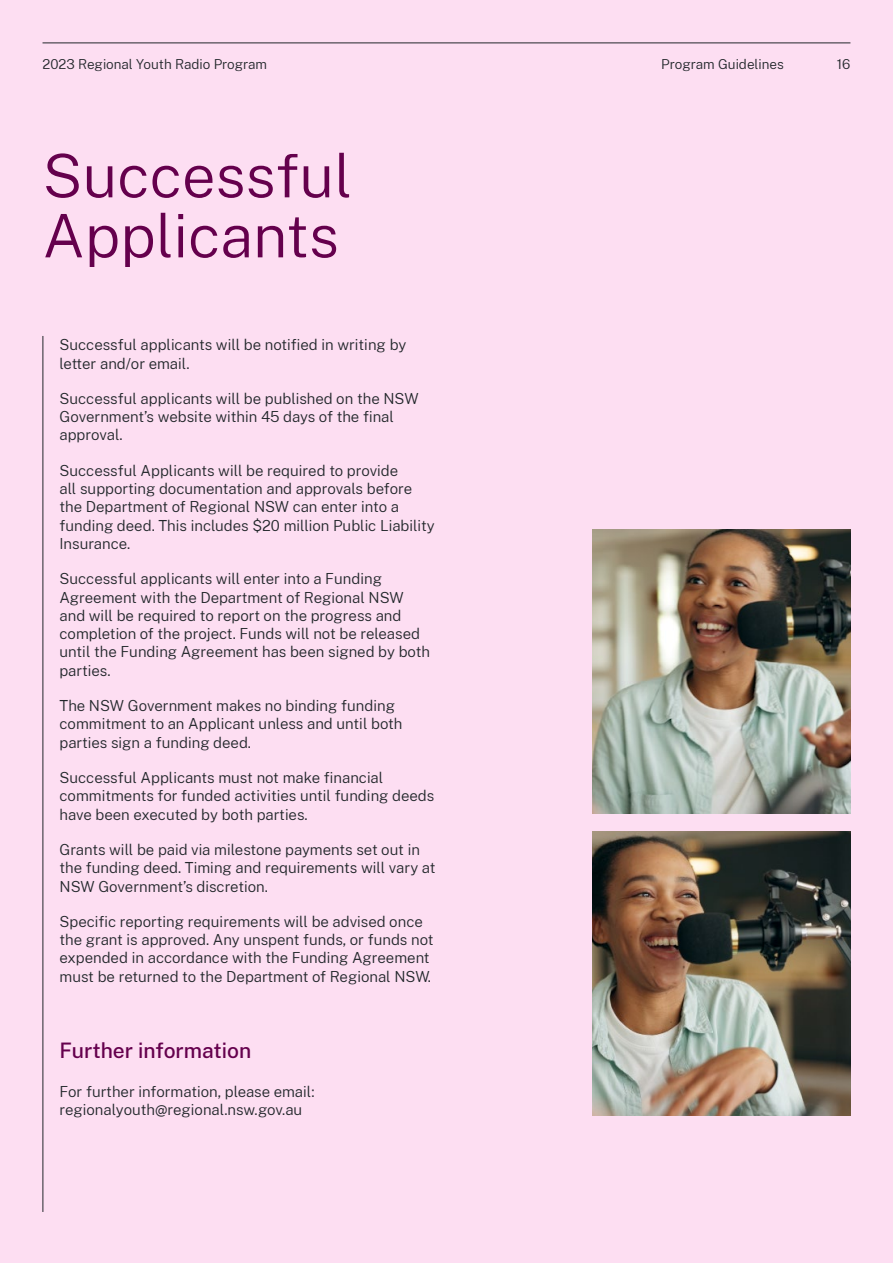
<style>
.page{position:relative;width:893px;height:1263px;background:#fddef2}
.page>*{position:absolute;margin:0;border:0;box-sizing:border-box;transform-origin:0 0}
.t1{font:300 60px/60px "Public Sans";color:#65004d}
.t2{font:500 21px "Public Sans NSW";color:#65004d}
.t3{font:300 15px/18.3px "Public Sans NSW";color:#22272b}
.t4{font:300 13.5px "Public Sans NSW";color:#22272b}
</style>
<div class="page">
<hr style="left:43px;top:336px;width:1px;height:876px;background:#22272b">
<img style="left:592px;top:530px;width:258px;height:284px">
<img style="left:592px;top:831px;width:258px;height:284px">
<hr style="left:43px;top:43px;width:807px;height:1px;background:#22272b">
<p class="t4" style="left:43px;top:54px;width:226px">2023 Regional Youth Radio Program</p>
<p class="t4" style="left:661px;top:54px;width:124px">Program Guidelines</p>
<p class="t4" style="left:837px;top:54px;width:15px">16</p>
<h2 class="t1" style="left:43px;top:142px;width:311px">Successful<br>Applicants</h2>
<p class="t3" style="left:60px;top:335px;width:348px">Successful applicants will be notified in writing by letter and/or email.</p>
<p class="t3" style="left:60px;top:388px;width:361px">Successful applicants will be published on the NSW<br>Government’s website within 45 days of the final approval.</p>
<p class="t3" style="left:60px;top:460px;width:377px">Successful Applicants will be required to provide<br>all supporting documentation and approvals before the Department of Regional NSW can enter into a funding deed. This includes $20 million Public Liability Insurance.</p>
<p class="t3" style="left:60px;top:569px;width:372px">Successful applicants will enter into a Funding Agreement with the Department of Regional NSW and will be required to report on the progress and completion of the project. Funds will not be released until the Funding Agreement has been signed by both parties.</p>
<p class="t3" style="left:60px;top:695px;width:344px">The NSW Government makes no binding funding commitment to an Applicant unless and until both parties sign a funding deed.</p>
<p class="t3" style="left:60px;top:767px;width:376px">Successful Applicants must not make financial commitments for funded activities until funding deeds have been executed by both parties.</p>
<p class="t3" style="left:60px;top:839px;width:378px">Grants will be paid via milestone payments set out in the funding deed. Timing and requirements will vary at<br>NSW Government’s discretion.</p>
<p class="t3" style="left:60px;top:911px;width:376px">Specific reporting requirements will be advised once the grant is approved. Any unspent funds, or funds not expended in accordance with the Funding Agreement must be returned to the Department of Regional NSW.</p>
<h3 class="t2" style="left:60px;top:1035px;width:193px">Further information</h3>
<p class="t3" style="left:60px;top:1081px;width:257px">For further information, please email: regionalyouth@regional.nsw.gov.au</p>
</div>
